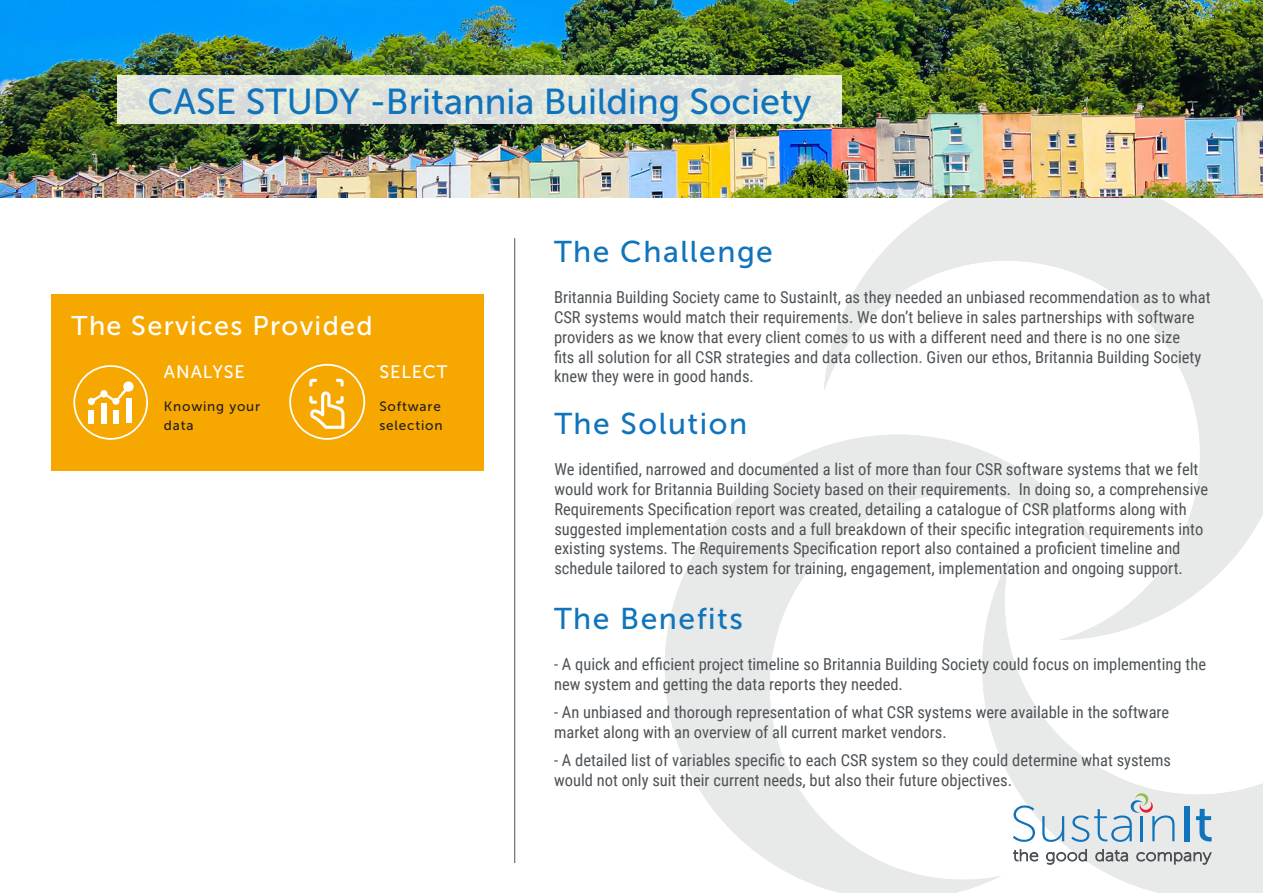
<style>
.page{position:relative;width:1263px;height:893px;background:#fff}
.page>*{position:absolute;margin:0;border:0;box-sizing:border-box;transform-origin:0 0}
.t1{font:36px "Museo Sans 500";color:#1074bc}
.t2{font:30px "Museo Sans 500";letter-spacing:.05em;color:#1074bc}
.t3{font:27px "Museo Sans 500";letter-spacing:.05em;color:#fff}
.t4{font:18px "Museo Sans 500";letter-spacing:.05em;color:#fff}
.t5{font:16.5px/19.8px "Roboto Condensed";color:#4d5256}
.t6{font:13.5px/19.5px "Museo Sans 500";letter-spacing:.06em;color:#231f20}
</style>
<div class="page">
<svg style="left:1097px;top:766px;width:166px;height:127px;fill:#e8e9e9"></svg>
<svg style="left:665px;top:447px;width:432px;height:446px"></svg>
<svg style="left:824px;top:198px;width:439px;height:442px"></svg>
<img style="left:0;top:0;width:1263px;height:198px">
<svg style="left:117px;top:75px;width:724px;height:49px;background:#e0e4dc"></svg>
<hr style="left:514px;top:238px;width:1px;height:625px;background:#4d5256">
<svg style="left:1013px;top:805px;width:22px;height:37px"></svg>
<svg style="left:1042px;top:816px;width:22px;height:26px"></svg>
<div style="left:1184px;top:806px;width:5px;height:35px;background:#1074bc"></div>
<svg style="left:1196px;top:809px;width:15px;height:32px"></svg>
<svg style="left:1071px;top:792px;width:103px;height:50px;background:#cbd7df"></svg>
<svg style="left:1013px;top:849px;width:199px;height:16px"></svg>
<div style="left:51px;top:295px;width:432px;height:176px;background:#f6a800"></div>
<svg style="left:73px;top:365px;width:75px;height:75px"></svg>
<div style="left:89px;top:410px;width:5px;height:13px;background:#fff"></div>
<div style="left:114px;top:410px;width:5px;height:13px;background:#fff"></div>
<div style="left:126px;top:398px;width:6px;height:25px;background:#fff"></div>
<div style="left:101px;top:403px;width:6px;height:20px;background:#fff"></div>
<svg style="left:289px;top:364px;width:76px;height:76px"></svg>
<p class="t1" style="left:148px;top:82px;width:665px">CASE STUDY -Britannia Building Society</p>
<p class="t3" style="left:72px;top:311px;width:303px">The Services Provided</p>
<p class="t4" style="left:164px;top:362px;width:82px">ANALYSE</p>
<p class="t6" style="left:164px;top:396px;width:98px">Knowing your data</p>
<p class="t4" style="left:379px;top:362px;width:70px">SELECT</p>
<p class="t6" style="left:379px;top:396px;width:65px">Software selection</p>
<p class="t2" style="left:554px;top:235px;width:220px">The Challenge</p>
<p class="t5" style="left:554px;top:287px;width:658px">Britannia Building Society came to SustainIt, as they needed an unbiased recommendation as to what CSR systems would match their requirements. We don’t believe in sales partnerships with software providers as we know that every client comes to us with a different need and there is no one size<br>fits all solution for all CSR strategies and data collection. Given our ethos, Britannia Building Society knew they were in good hands.</p>
<p class="t2" style="left:554px;top:407px;width:194px">The Solution</p>
<p class="t5" style="left:554px;top:459px;width:655px">We identified, narrowed and documented a list of more than four CSR software systems that we felt would work for Britannia Building Society based on their requirements. In doing so, a comprehensive Requirements Specification report was created, detailing a catalogue of CSR platforms along with suggested implementation costs and a full breakdown of their specific integration requirements into existing systems. The Requirements Specification report also contained a proficient timeline and schedule tailored to each system for training, engagement, implementation and ongoing support.</p>
<p class="t2" style="left:554px;top:602px;width:190px">The Benefits</p>
<p class="t5" style="left:554px;top:653px;width:653px">- A quick and efficient project timeline so Britannia Building Society could focus on implementing the new system and getting the data reports they needed.</p>
<p class="t5" style="left:554px;top:702px;width:617px">- An unbiased and thorough representation of what CSR systems were available in the software market along with an overview of all current market vendors.</p>
<p class="t5" style="left:554px;top:750px;width:619px">- A detailed list of variables specific to each CSR system so they could determine what systems would not only suit their current needs, but also their future objectives.</p>
</div>
